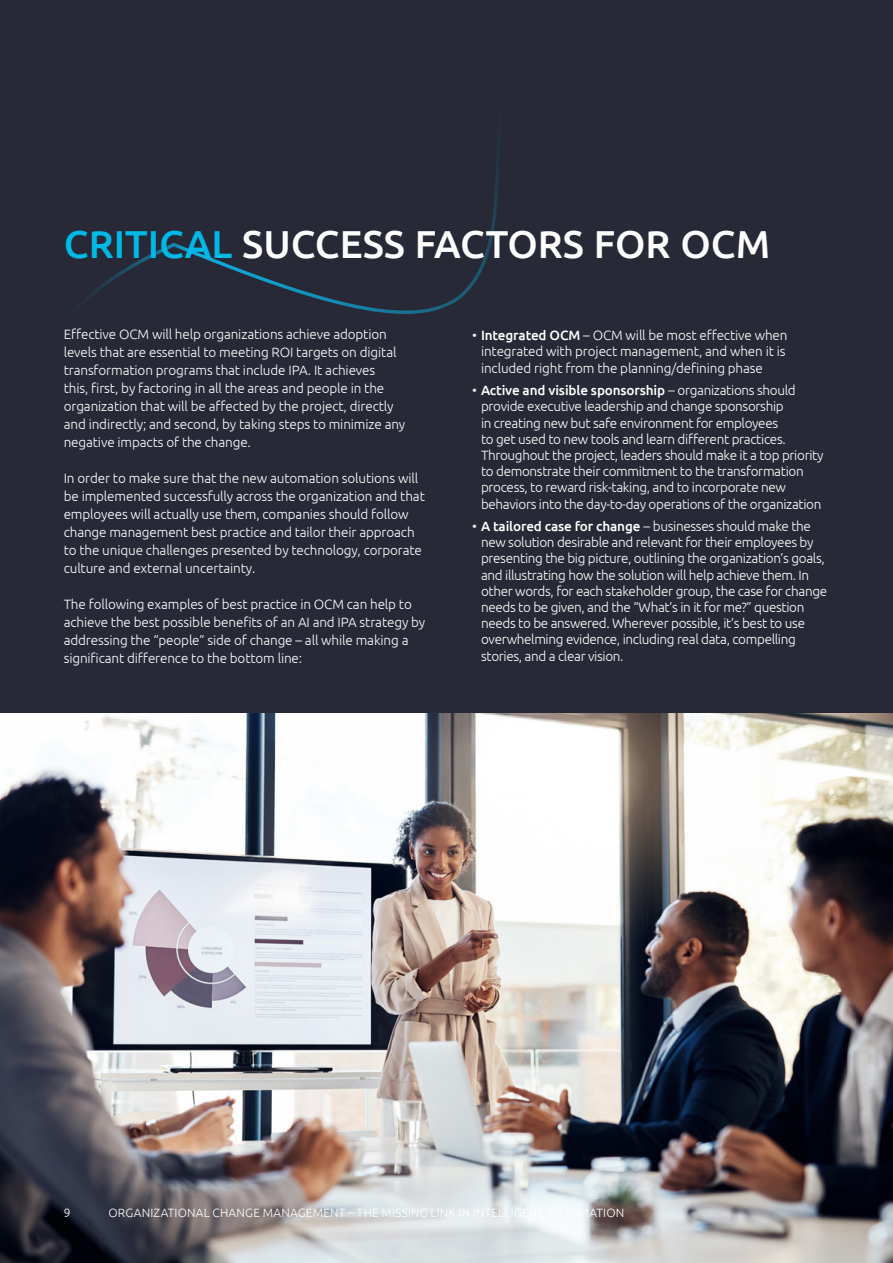
<style>
.page{position:relative;width:893px;height:1263px;background:#272936}
.page>*{position:absolute;margin:0;border:0;box-sizing:border-box;transform-origin:0 0}
.t1{font:500 39px "Ubuntu";color:#fff}
.t2{font:300 13.5px/16.2px "Ubuntu";letter-spacing:-.01em;color:#fff}
.t3{font:300 12px "Ubuntu";letter-spacing:.015em;color:#fff}
.s1{color:#00b9e7}
.s2{font-weight:500}
</style>
<div class="page">
<img style="left:0;top:714px;width:893px;height:549px">
<svg style="left:83px;top:150px;width:416px;height:164px"></svg>
<h1 class="t1" style="left:64px;top:220px;width:708px"><span class="s1">CRITICAL</span> SUCCESS FACTORS FOR OCM</h1>
<p class="t2" style="left:64px;top:325px;width:343px;line-height:18px">Effective OCM will help organizations achieve adoption levels that are essential to meeting ROI targets on digital transformation programs that include IPA. It achieves<br>this, first, by factoring in all the areas and people in the organization that will be affected by the project, directly and indirectly; and second, by taking steps to minimize any negative impacts of the change.</p>
<p class="t2" style="left:64px;top:469px;width:363px;line-height:18px">In order to make sure that the new automation solutions will be implemented successfully across the organization and that employees will actually use them, companies should follow change management best practice and tailor their approach to the unique challenges presented by technology, corporate culture and external uncertainty.</p>
<p class="t2" style="left:64px;top:595px;width:363px;line-height:18px">The following examples of best practice in OCM can help to achieve the best possible benefits of an AI and IPA strategy by addressing the “people” side of change – all while making a significant difference to the bottom line:</p>
<p class="t2" style="left:481px;top:327px;width:308px;text-indent:-9px">• <span class="s2">Integrated OCM</span> – OCM will be most effective when integrated with project management, and when it is included right from the planning/defining phase</p>
<p class="t2" style="left:481px;top:382px;width:344px;text-indent:-9px">• <span class="s2">Active and visible sponsorship</span> – organizations should provide executive leadership and change sponsorship<br>in creating new but safe environment for employees<br>to get used to new tools and learn different practices.<br>Throughout the project, leaders should make it a top priority to demonstrate their commitment to the transformation process, to reward risk-taking, and to incorporate new behaviors into the day-to-day operations of the organization</p>
<p class="t2" style="left:481px;top:518px;width:348px;text-indent:-9px">• <span class="s2">A tailored case for change</span> – businesses should make the new solution desirable and relevant for their employees by presenting the big picture, outlining the organization’s goals, and illustrating how the solution will help achieve them. In other words, for each stakeholder group, the case for change needs to be given, and the “What’s in it for me?” question needs to be answered. Wherever possible, it’s best to use overwhelming evidence, including real data, compelling stories, and a clear vision.</p>
<p class="t3" style="left:64px;top:1205px;width:8px">9</p>
<p class="t3" style="left:109px;top:1205px;width:517px">ORGANIZATIONAL CHANGE MANAGEMENT – THE MISSING LINK IN INTELLIGENT AUTOMATION</p>
</div>
